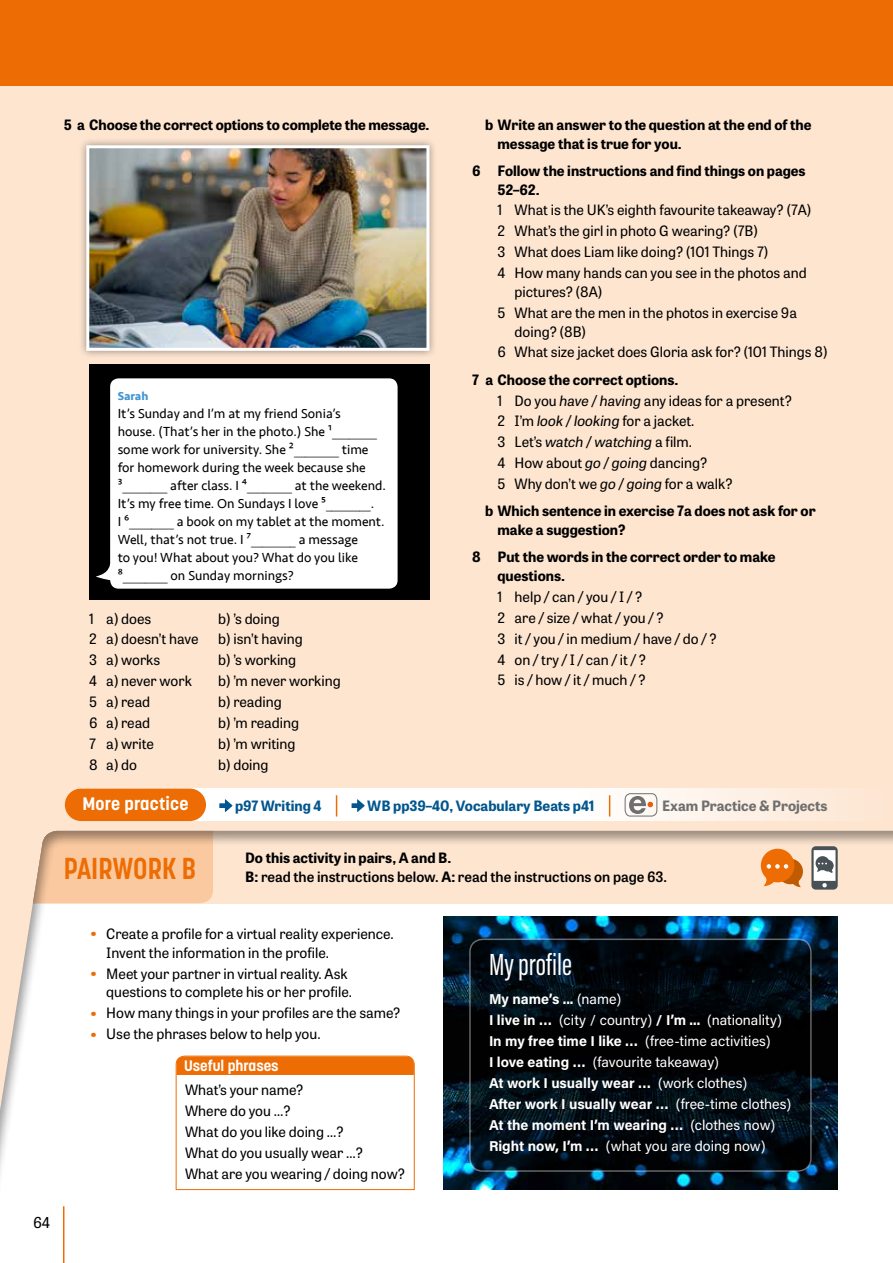
<style>
.page{position:relative;width:893px;height:1263px;background:#fff}
.page>*{position:absolute;margin:0;border:0;box-sizing:border-box;transform-origin:0 0}
.t1{font:31.5px "Acumin Pro Extra Cond";color:#fff}
.t2{font:700 30px "Korolev Condensed";color:#ed6d04}
.t3{font:700 18px "Korolev";letter-spacing:.01em;color:#fff}
.t4{font:700 15px "Korolev";color:#fff}
.t5{font:15px "Tablet Gothic";color:#000}
.t6{font:14.25px/20.9px "Tablet Gothic";color:#000}
.t7{font:14.25px/20.9px "Acumin Pro";color:#fff}
.t8{font:700 14.25px/18.8px "Tablet Gothic";color:#000}
.t9{font:600 14.25px/18.8px "Tablet Gothic";color:#000}
.t10{font:700 14.25px "Tablet Gothic";color:#00568d}
.t11{font:700 14.25px "Tablet Gothic";color:#6f6f6f}
.t12{font:13.5px/18px "Seravek";color:#000}
.t13{font:700 12px "Seravek";color:#4595d1}
.s1{font-weight:700}
.s2{font-style:italic}
.s3{font-weight:700;font-size:18px;color:#ed6d04}
</style>
<div class="page">
<div style="left:0;top:68px;width:893px;height:1195px;background:#fde5d0"></div>
<div style="left:0;top:828px;width:893px;height:435px;background:#000;opacity:.4"></div>
<div style="left:0;top:0;width:893px;height:85px;background:#ed6d04"></div>
<svg style="left:811px;top:846px;width:27px;height:44px"></svg>
<svg style="left:761px;top:849px;width:42px;height:38px"></svg>
<svg style="left:194px;top:788px;width:629px;height:33px;background:#fefaf7"></svg>
<div style="left:65px;top:788px;width:141px;height:33px;background:#ed6d04;border-radius:16px"></div>
<img style="left:443px;top:916px;width:395px;height:274px">
<svg style="left:470px;top:939px;width:341px;height:232px;background:#01090f"></svg>
<div style="left:469px;top:938px;width:343px;height:234px;border:2px solid #fff;border-radius:13px"></div>
<div style="left:78px;top:137px;width:360px;height:222px;background:#000;opacity:.4"></div>
<img style="left:90px;top:149px;width:335px;height:198px">
<div style="left:86px;top:145px;width:343px;height:206px;border:3px solid #fff"></div>
<div style="left:89px;top:365px;width:340px;height:235px;background:#000"></div>
<div style="left:96px;top:378px;width:302px;height:211px;background:#fff"></div>
<svg style="left:175px;top:1055px;width:240px;height:135px;background:#fce8d7"></svg>
<svg style="left:219px;top:799px;width:13px;height:13px"></svg>
<svg style="left:336px;top:795px;width:1px;height:21px"></svg>
<svg style="left:352px;top:799px;width:13px;height:13px"></svg>
<svg style="left:609px;top:795px;width:1px;height:21px"></svg>
<svg style="left:624px;top:793px;width:34px;height:24px"></svg>
<hr style="left:63px;top:1206px;width:1px;height:57px;background:#ed6d04">
<p class="t8" style="left:64px;top:115px;width:367px">5 a Choose the correct options to complete the message.</p>
<p class="t13" style="left:118px;top:386px;width:32px">Sarah</p>
<p class="t12" style="left:118px;top:405px;width:270px">It’s Sunday and I’m at my friend Sonia’s<br>house. (That’s her in the photo.) She 1________ some work for university. She 2________ time for homework during the week because she 3________ after class. I 4________ at the weekend.<br>It’s my free time. On Sundays I love 5________.<br>I 6________ a book on my tablet at the moment.<br>Well, that’s not true. I 7________ a message<br>to you! What about you? What do you like 8________ on Sunday mornings?</p>
<p class="t6" style="left:89px;top:607px;width:63px">1 a) does</p>
<p class="t6" style="left:218px;top:607px;width:63px">b) ’s doing</p>
<p class="t6" style="left:89px;top:628px;width:111px">2 a) doesn’t have</p>
<p class="t6" style="left:218px;top:628px;width:86px">b) isn’t having</p>
<p class="t6" style="left:89px;top:649px;width:73px">3 a) works</p>
<p class="t6" style="left:218px;top:649px;width:80px">b) ’s working</p>
<p class="t6" style="left:89px;top:670px;width:104px">4 a) never work</p>
<p class="t6" style="left:218px;top:670px;width:124px">b) ’m never working</p>
<p class="t6" style="left:89px;top:691px;width:62px">5 a) read</p>
<p class="t6" style="left:218px;top:691px;width:65px">b) reading</p>
<p class="t6" style="left:89px;top:712px;width:62px">6 a) read</p>
<p class="t6" style="left:218px;top:712px;width:82px">b) ’m reading</p>
<p class="t6" style="left:89px;top:733px;width:66px">7 a) write</p>
<p class="t6" style="left:218px;top:733px;width:79px">b) ’m writing</p>
<p class="t6" style="left:89px;top:753px;width:49px">8 a) do</p>
<p class="t6" style="left:218px;top:753px;width:52px">b) doing</p>
<p class="t8" style="left:497px;top:115px;width:316px;text-indent:-12px">b Write an answer to the question at the end of the message that is true for you.</p>
<p class="t8" style="left:497px;top:161px;width:310px;text-indent:-26px">6 Follow the instructions and find things on pages<br>52–62.</p>
<p class="t6" style="left:497px;top:199px;width:315px">1 What is the UK’s eighth favourite takeaway? (7A)<br>2 What’s the girl in photo G wearing? (7B)<br>3 What does Liam like doing? (101 Things 7)<br>4 How many hands can you see in the photos and</p>
<p class="t6" style="left:497px;top:281px;width:301px;text-indent:17px">pictures? (8A)<br>5 What are the men in the photos in exercise 9a</p>
<p class="t6" style="left:497px;top:320px;width:331px;text-indent:17px">doing? (8B)<br>6 What size jacket does Gloria ask for? (101 Things 8)</p>
<p class="t6" style="left:497px;top:368px;width:296px;text-indent:-26px"><span class="s1">7 a Choose the correct options.<br></span>1 Do you <span class="s2">have</span> / <span class="s2">having</span> any ideas for a present?<br>2 I’m <span class="s2">look</span> / <span class="s2">looking</span> for a jacket.<br>3 Let’s <span class="s2">watch</span> / <span class="s2">watching</span> a film.<br>4 How about <span class="s2">go</span> / <span class="s2">going</span> dancing?<br>5 Why don’t we <span class="s2">go</span> / <span class="s2">going</span> for a walk?</p>
<p class="t8" style="left:497px;top:501px;width:320px;text-indent:-12px">b Which sentence in exercise 7a does not ask for or make a suggestion?</p>
<p class="t8" style="left:497px;top:547px;width:280px;text-indent:-26px">8 Put the words in the correct order to make questions.</p>
<p class="t6" style="left:497px;top:586px;width:221px">1 help / can / you / I / ?<br>2 are / size / what / you / ?<br>3 it / you / in medium / have / do / ?<br>4 on / try / I / can / it / ?<br>5 is / how / it / much / ?</p>
<p class="t3" style="left:82px;top:793px;width:108px">More practice</p>
<p class="t10" style="left:235px;top:795px;width:88px">p97 Writing 4</p>
<p class="t10" style="left:367px;top:795px;width:229px">WB pp39–40, Vocabulary Beats p41</p>
<p class="t11" style="left:662px;top:795px;width:167px">Exam Practice &amp; Projects</p>
<h2 class="t2" style="left:64px;top:851px;width:134px">PAIRWORK B</h2>
<p class="t9" style="left:245px;top:848px;width:423px"><span class="s1">Do this activity in pairs, A and B.<br>B:</span> read the instructions below. <span class="s1">A:</span> read the instructions on page 63.</p>
<p class="t5" style="left:33px;top:1212px;width:19px">64</p>
<p class="t6" style="left:106px;top:924px;width:289px;line-height:18.8px;text-indent:-17px"><span class="s3">•</span> Create a profile for a virtual reality experience.<br>Invent the information in the profile.</p>
<p class="t6" style="left:89px;top:963px;width:264px;line-height:18.8px;text-align:right"><span class="s3">•</span> Meet your partner in virtual reality. Ask questions to complete his or her profile.</p>
<p class="t6" style="left:89px;top:1002px;width:313px"><span class="s3">•</span> How many things in your profiles are the same?</p>
<p class="t6" style="left:89px;top:1023px;width:233px"><span class="s3">•</span> Use the phrases below to help you.</p>
<p class="t4" style="left:184px;top:1056px;width:96px">Useful phrases</p>
<p class="t6" style="left:185px;top:1079px;width:222px">What’s your name?<br>Where do you …?<br>What do you like doing …?<br>What do you usually wear …?<br>What are you wearing / doing now?</p>
<h1 class="t1" style="left:489px;top:945px;width:84px">My profile</h1>
<p class="t7" style="left:489px;top:988px;width:304px"><span class="s1">My name’s ...</span> (name)<br><span class="s1">I live in …</span> (city / country) <span class="s1">/ I’m ...</span> (nationality)<br><span class="s1">In my free time I like …</span> (free-time activities)<br><span class="s1">I love eating …</span> (favourite takeaway)<br><span class="s1">At work I usually wear …</span> (work clothes)<br><span class="s1">After work I usually wear …</span> (free-time clothes)<br><span class="s1">At the moment I’m wearing …</span> (clothes now)<br><span class="s1">Right now, I’m …</span> (what you are doing now)</p>
</div>
